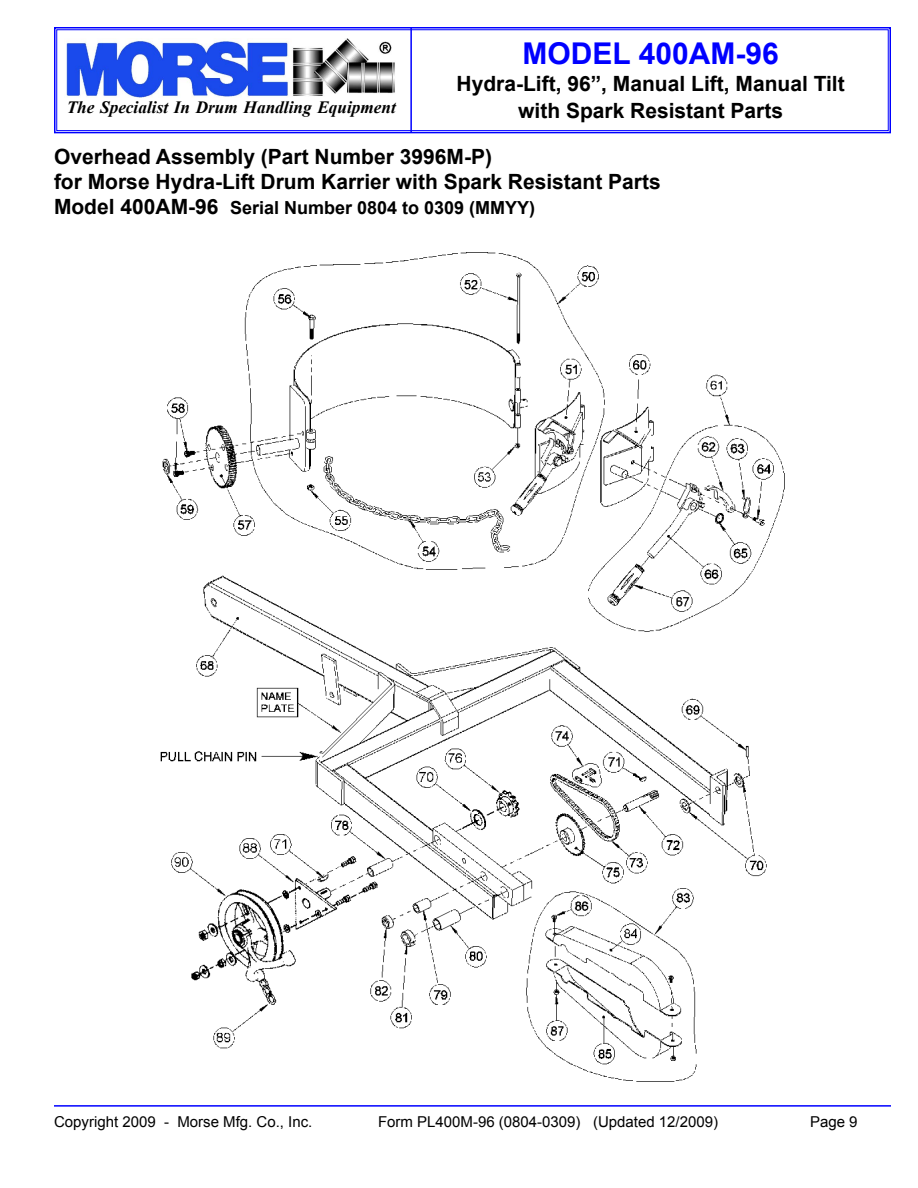
<style>
.page{position:relative;width:918px;height:1188px;background:#fff}
.page>*{position:absolute;margin:0;border:0;box-sizing:border-box;transform-origin:0 0}
.t1{font:700 30px "Arial";color:#00f}
.t2{font:700 21px/25.2px "Arial";color:#000}
.t3{font:700 18px "Arial";color:#000}
.t4{font:italic 700 17.25px "Times New Roman";color:#000}
.t5{font:15px "Arial";color:#000}
.s1{font-size:21px}
</style>
<div class="page">
<hr style="left:54px;top:1105px;width:837px;height:2px;background:#00f">
<svg style="left:54px;top:27px;width:837px;height:107px"></svg>
<div style="left:56px;top:29px;width:833px;height:102px;border:1px solid #00f"></div>
<img style="left:64px;top:38px;width:332px;height:59px">
<hr style="left:410px;top:27px;width:2px;height:106px;background:#00f">
<img style="left:161px;top:253px;width:623px;height:829px">
<p class="t4" style="left:67px;top:96px;width:331px">The Specialist In Drum Handling Equipment</p>
<h1 class="t1" style="left:523px;top:34px;width:258px">MODEL 400AM-96</h1>
<p class="t2" style="left:457px;top:71px;width:390px;line-height:27px;text-align:center">Hydra-Lift, 96”, Manual Lift, Manual Tilt with Spark Resistant Parts</p>
<p class="t2" style="left:54px;top:144px;width:608px">Overhead Assembly (Part Number 3996M-P)<br>for Morse Hydra-Lift Drum Karrier with Spark Resistant Parts</p>
<p class="t3" style="left:54px;top:196px;width:483px"><span class="s1">Model 400AM-96</span> Serial Number 0804 to 0309 (MMYY)</p>
<p class="t5" style="left:54px;top:1112px;width:260px">Copyright 2009 - Morse Mfg. Co., Inc.</p>
<p class="t5" style="left:378px;top:1112px;width:342px">Form PL400M-96 (0804-0309) (Updated 12/2009)</p>
<p class="t5" style="left:810px;top:1112px;width:49px">Page 9</p>
</div>
